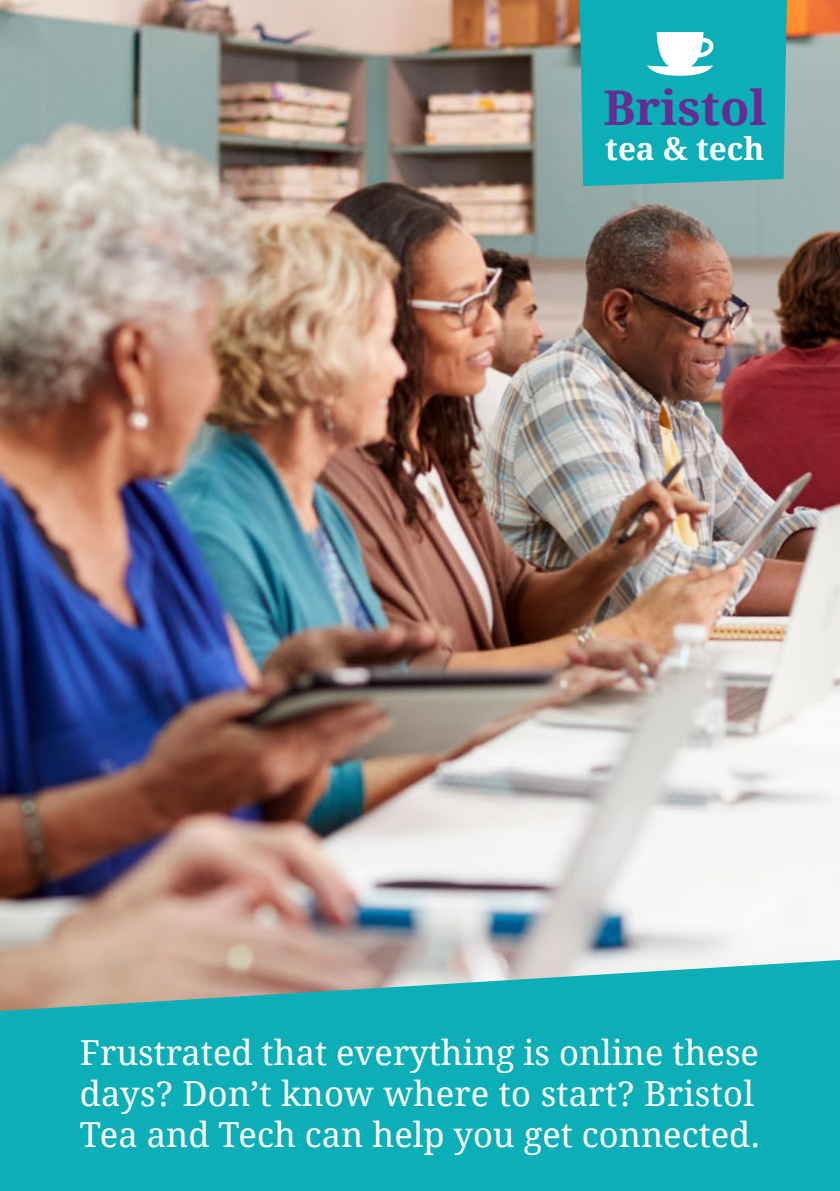
<style>
.page{position:relative;width:840px;height:1191px;background:#fff}
.page>*{position:absolute;margin:0;border:0;box-sizing:border-box;transform-origin:0 0}
.t1{font:700 47.8px "Droid Serif";color:#652d91}
.t2{font:34.4px/41.4px "Droid Serif";color:#fff}
.t3{font:700 31.4px "Droid Serif";color:#fff}
</style>
<div class="page">
<img style="left:0;top:0;width:839px;height:960px">
<svg style="left:0;top:960px;width:839px;height:231px;fill:#0cafb7"></svg>
<svg style="left:579px;top:0;width:207px;height:186px"></svg>
<h1 class="t1" style="left:603px;top:75px;width:164px">Bristol</h1>
<p class="t3" style="left:605px;top:127px;width:160px">tea &amp; tech</p>
<p class="t2" style="left:80px;top:1030px;width:681px">Frustrated that everything is online these days? Don’t know where to start? Bristol<br>Tea and Tech can help you get connected.</p>
</div>
